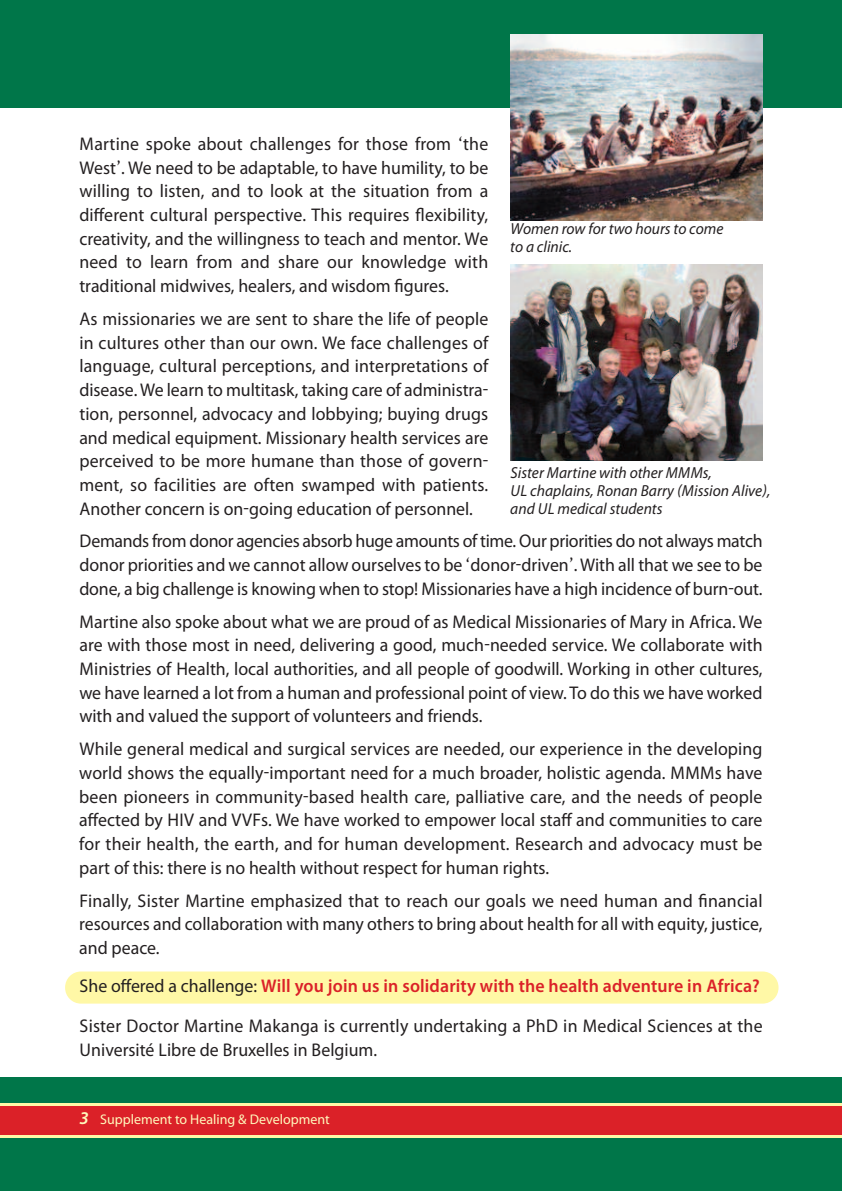
<style>
.page{position:relative;width:842px;height:1191px;background:#fff}
.page>*{position:absolute;margin:0;border:0;box-sizing:border-box;transform-origin:0 0}
.t1{font:18.4px/23.6px "Myriad Pro";color:#231f20;text-align:justify}
.t2{font:italic 16px/18px "Myriad Pro";color:#231f20}
.t3{font:14px "Myriad Pro";color:#fff9bc}
.s1{font-family:"Utopia"}
.s2{font-weight:600;color:#db2128}
.s3{font-weight:600;font-style:italic;font-size:18px}
</style>
<div class="page">
<div style="left:0;top:1077px;width:842px;height:114px;background:#007649"></div>
<div style="left:65px;top:971px;width:713px;height:32px;background:#fff8a6;border-radius:16px"></div>
<div style="left:0;top:1103px;width:842px;height:34px;background:linear-gradient(to right,#fff8a6,#fff8a6)"></div>
<div style="left:0;top:1106px;width:842px;height:28px;background:#db2128"></div>
<div style="left:0;top:0;width:842px;height:108px;background:#007649"></div>
<img style="left:510px;top:34px;width:253px;height:186px">
<img style="left:510px;top:265px;width:253px;height:195px">
<p class="t1" style="left:79px;top:133px;width:410px">Martine spoke about challenges for those from <span class="s1">‘</span>the West<span class="s1">’</span>. We need to be adaptable, to have humility, to be willing to listen, and to look at the situation from a different cultural perspective. This requires flexibility, creativity, and the willingness to teach and mentor. We need to learn from and share our knowledge with traditional midwives, healers, and wisdom figures.</p>
<p class="t1" style="left:79px;top:308px;width:410px">As missionaries we are sent to share the life of people in cultures other than our own. We face challenges of language, cultural perceptions, and interpretations of disease. We learn to multitask, taking care of administra&shy;tion, personnel, advocacy and lobbying; buying drugs and medical equipment. Missionary health services are perceived to be more humane than those of govern&shy;ment, so facilities are often swamped with patients.<br>Another concern is on-going education of personnel.</p>
<p class="t1" style="left:79px;top:531px;width:685px">Demands from donor agencies absorb huge amounts of time. our priorities do not always match donor priorities and we cannot allow ourselves to be <span class="s1">‘</span>donor-driven<span class="s1">’</span>. With all that we see to be done, a big challenge is knowing when to stop! Missionaries have a high incidence of burn-out.</p>
<p class="t1" style="left:79px;top:611px;width:685px">Martine also spoke about what we are proud of as Medical Missionaries of Mary in Africa. We are with those most in need, delivering a good, much-needed service. We collaborate with Ministries of Health, local authorities, and all people of goodwill. Working in other cultures, we have learned a lot from a human and professional point of view. To do this we have worked with and valued the support of volunteers and friends.</p>
<p class="t1" style="left:79px;top:738px;width:685px">While general medical and surgical services are needed, our experience in the developing world shows the equally-important need for a much broader, holistic agenda. MMMs have been pioneers in community-based health care, palliative care, and the needs of people affected by HIV and VVFs. We have worked to empower local staff and communities to care for their health, the earth, and for human development. Research and advocacy must be part of this: there is no health without respect for human rights.</p>
<p class="t1" style="left:79px;top:890px;width:685px">Finally, Sister Martine emphasized that to reach our goals we need human and financial resources and collaboration with many others to bring about health for all with equity, justice, and peace.</p>
<p class="t1" style="left:79px;top:968px;width:685px;line-height:39.6px">She offered a challenge: <span class="s2">Will you join us in solidarity with the health adventure in Africa?<br></span>Sister Doctor Martine Makanga is currently undertaking a PhD in Medical Sciences at the</p>
<p class="t1" style="left:80px;top:1039px;width:299px">Université libre de Bruxelles in Belgium.</p>
<p class="t2" style="left:510px;top:221px;width:215px">Women row for two hours to come to a clinic.</p>
<p class="t2" style="left:510px;top:464px;width:261px">Sister Martine with other MMMs,<br>UL chaplains, Ronan Barry (Mission Alive), and UL medical students</p>
<p class="t3" style="left:79px;top:1114px;width:252px"><span class="s3">3</span> Supplement to Healing &amp; Development</p>
</div>
